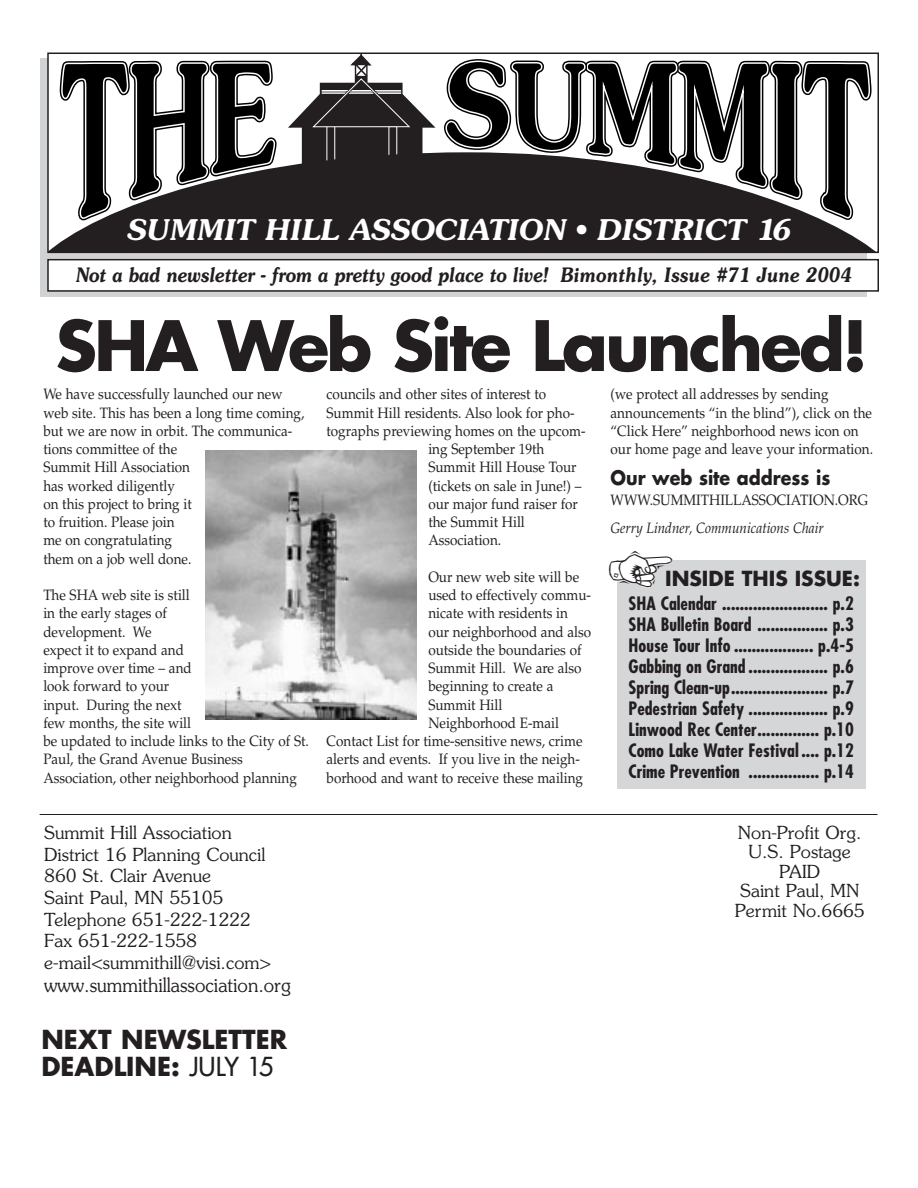
<style>
.page{position:relative;width:918px;height:1188px;background:#fff}
.page>*{position:absolute;margin:0;border:0;box-sizing:border-box;transform-origin:0 0}
.t1{font:700 67.5px "Futura";letter-spacing:-.04em;color:#231f20}
.t2{font:italic 600 28.5px "Souvenir";color:#fff}
.t3{font:700 25.5px/27px "Futura";color:#231f20}
.t4{font:700 20.25px "Futura";color:#231f20}
.t5{font:italic 600 19.8px "Souvenir";letter-spacing:-.02em;color:#231f20;scale:.85 1}
.t6{font:300 19.5px "Souvenir";color:#231f20;scale:.95 1}
.t7{font:700 19.5px "Futura";color:#231f20;scale:.9 1}
.t8{font:700 condensed 18px/21px "Futura";color:#231f20;text-align:justify}
.t9{font:300 18px/21.6px "Souvenir";color:#231f20}
.t10{font:15px/18.3px "Palatino";color:#231f20;scale:.9 1}
.t11{font:italic 15px "Palatino";color:#231f20;scale:.9 1}
.s1{font-weight:400}
.s2{font-family:"Mini Pics Art Jam";font-weight:400;font-size:43.65px}
</style>
<div class="page">
<div style="left:617px;top:560px;width:249px;height:229px;background:#d5d6d8"></div>
<div style="left:40px;top:58px;width:827px;height:238px;background:linear-gradient(to right,#cecfd1,#cecfd1)"></div>
<svg style="left:50px;top:58px;width:238px;height:94px"></svg>
<svg style="left:50px;top:152px;width:824px;height:98px;fill:#231f20"></svg>
<svg style="left:288px;top:56px;width:586px;height:165px"></svg>
<div style="left:47px;top:53px;width:832px;height:200px;border:2px solid #231f20"></div>
<div style="left:48px;top:260px;width:830px;height:31px;background:#fff"></div>
<div style="left:47px;top:259px;width:832px;height:33px;border:2px solid #231f20"></div>
<hr style="left:40px;top:814px;width:838px;height:1px;background:#231f20">
<svg style="left:617px;top:560px;width:55px;height:28px"></svg>
<img style="left:205px;top:451px;width:211px;height:269px">
<h2 class="t2" style="left:126px;top:218px;width:666px">SUMMIT HILL ASSOCIATION • DISTRICT 16</h2>
<h3 class="t5" style="left:75px;top:267px;width:915px">Not a bad newsletter - from a pretty good place to live! Bimonthly, Issue #71 June 2004</h3>
<h1 class="t1" style="left:55px;top:315px;width:814px">SHA Web Site Launched!</h1>
<p class="t10" style="left:43px;top:387px;width:292px">We have successfully launched our new web site. This has been a long time coming, but we are now in orbit. The communica&shy;tions committee of the<br>Summit Hill Association<br>has worked diligently<br>on this project to bring it<br>to fruition. Please join<br>me on congratulating<br>them on a job well done.</p>
<p class="t10" style="left:43px;top:588px;width:297px">The SHA web site is still<br>in the early stages of<br>development. We<br>expect it to expand and<br>improve over time – and<br>look forward to your<br>input. During the next<br>few months, the site will<br>be updated to include links to the City of St.<br>Paul, the Grand Avenue Business<br>Association, other neighborhood planning</p>
<p class="t9" style="left:44px;top:823px;width:229px">Summit Hill Association<br>District 16 Planning Council<br>860 St. Clair Avenue<br>Saint Paul, MN 55105<br>Telephone 651-222-1222<br>Fax 651-222-1558 e-mail&lt;summithill@visi.com&gt;</p>
<h3 class="t6" style="left:44px;top:977px;width:261px">www.summithillassociation.org</h3>
<h3 class="t3" style="left:41px;top:1028px;width:247px">NEXT NEWSLETTER<br>DEADLINE: <span class="s1">JULY 15</span></h3>
<p class="t10" style="left:327px;top:387px;width:246px">councils and other sites of interest to</p>
<p class="t10" style="left:327px;top:405px;width:277px">Summit Hill residents. Also look for pho-</p>
<p class="t10" style="left:327px;top:423px;width:289px">tographs previewing homes on the upcom-</p>
<p class="t10" style="left:428px;top:442px;width:131px">ing September 19th</p>
<p class="t10" style="left:428px;top:460px;width:166px">Summit Hill House Tour</p>
<p class="t10" style="left:428px;top:478px;width:172px">(tickets on sale in June!) –</p>
<p class="t10" style="left:428px;top:496px;width:168px">our major fund raiser for</p>
<p class="t10" style="left:428px;top:515px;width:109px">the Summit Hill</p>
<p class="t10" style="left:428px;top:533px;width:82px">Association.</p>
<p class="t10" style="left:428px;top:569px;width:169px">Our new web site will be</p>
<p class="t10" style="left:428px;top:588px;width:182px">used to effectively commu-</p>
<p class="t10" style="left:428px;top:606px;width:157px">nicate with residents in</p>
<p class="t10" style="left:428px;top:624px;width:183px">our neighborhood and also</p>
<p class="t10" style="left:428px;top:642px;width:172px">outside the boundaries of</p>
<p class="t10" style="left:428px;top:661px;width:172px">Summit Hill. We are also</p>
<p class="t10" style="left:428px;top:679px;width:141px">beginning to create a</p>
<p class="t10" style="left:428px;top:697px;width:84px">Summit Hill</p>
<p class="t10" style="left:428px;top:715px;width:147px">Neighborhood E-mail</p>
<p class="t10" style="left:327px;top:734px;width:286px">Contact List for time-sensitive news, crime</p>
<p class="t10" style="left:327px;top:752px;width:283px">alerts and events. If you live in the neigh-</p>
<p class="t10" style="left:327px;top:770px;width:287px">borhood and want to receive these mailing</p>
<p class="t10" style="left:611px;top:387px;width:293px">(we protect all addresses by sending announcements “in the blind”), click on the “Click Here” neighborhood news icon on our home page and leave your information.</p>
<h3 class="t7" style="left:611px;top:469px;width:246px">Our web site address is</h3>
<p class="t10" style="left:611px;top:493px;width:288px">WWW.SUMMITHILLASSOCIATION.ORG</p>
<p class="t11" style="left:611px;top:522px;width:238px">Gerry Lindner, Communications Chair</p>
<h3 class="t4" style="left:607px;top:569px;width:255px"><span class="s2">+</span>INSIDE THIS ISSUE:</h3>
<p class="t8" style="left:629px;top:595px;width:227px">SHA Calendar ........................ p.2<br>SHA Bulletin Board ................ p.3<br>House Tour Info .................. p.4-5<br>Gabbing on Grand .................. p.6<br>Spring Clean-up...................... p.7<br>Pedestrian Safety .................. p.9<br>Linwood Rec Center.............. p.10<br>Como Lake Water Festival .... p.12<br>Crime Prevention ................ p.14</p>
<p class="t9" style="left:735px;top:824px;width:131px;line-height:19.5px;text-align:center">Non-Profit Org.<br>U.S. Postage<br>PAID<br>Saint Paul, MN<br>Permit No.6665</p>
</div>
